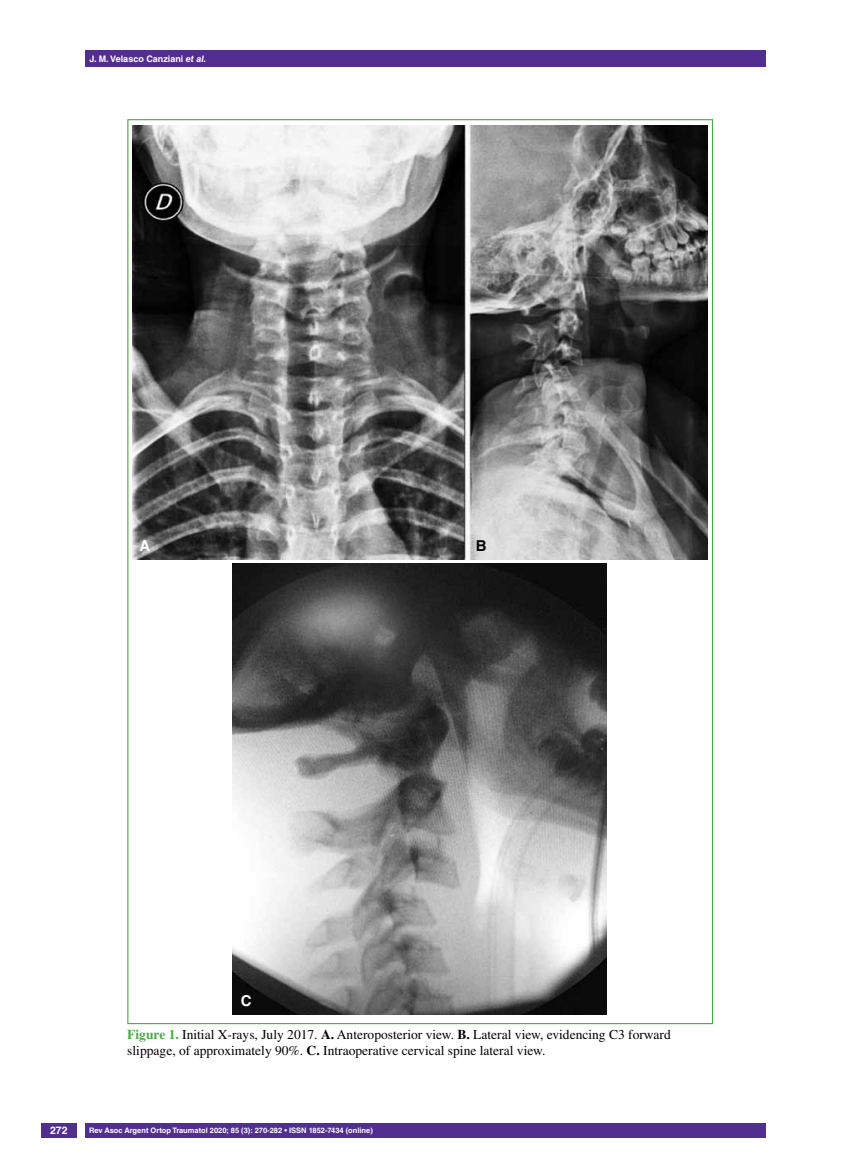
<style>
.page{position:relative;width:851px;height:1170px;background:#fff}
.page>*{position:absolute;margin:0;border:0;box-sizing:border-box;transform-origin:0 0}
.t1{font:700 15px "Helvetica LT Std";color:#fff}
.t2{font:700 15px "Helvetica LT Std";color:#000}
.t3{font:13.5px/16.2px "Times LT Std";color:#000}
.t4{font:700 10.5px "Helvetica LT Std";color:#fff}
.t5{font:700 9px "Helvetica LT Std";color:#fff}
.t6{font:700 7.5px "Helvetica LT Std";color:#fff}
.s1{font-style:italic}
.s2{font-weight:700;color:#49a942}
.s3{font-weight:700}
</style>
<div class="page">
<div style="left:41px;top:1123px;width:36px;height:14px;background:#522e91"></div>
<div style="left:85px;top:50px;width:680px;height:17px;background:#522e91"></div>
<div style="left:85px;top:1123px;width:680px;height:14px;background:#522e91"></div>
<img style="left:133px;top:125px;width:574px;height:434px">
<img style="left:233px;top:563px;width:373px;height:451px">
<p class="t5" style="left:89px;top:53px;width:118px">J. M. Velasco Canziani <span class="s1">et al.</span></p>
<p class="t1" style="left:139px;top:536px;width:12px">A</p>
<p class="t2" style="left:476px;top:536px;width:12px">B</p>
<p class="t1" style="left:241px;top:991px;width:11px">C</p>
<p class="t3" style="left:127px;top:1025px;width:545px"><span class="s2">Figure 1.</span> Initial X-rays, July 2017. <span class="s3">A.</span> Anteroposterior view. <span class="s3">B.</span> Lateral view, evidencing C3 forward slippage, of approximately 90%. <span class="s3">C.</span> Intraoperative cervical spine lateral view.</p>
<p class="t4" style="left:50px;top:1124px;width:19px">272</p>
<p class="t6" style="left:89px;top:1125px;width:285px">Rev Asoc Argent Ortop Traumatol 2020; 85 (3): 270-282 • ISSN 1852-7434 (online)</p>
</div>
